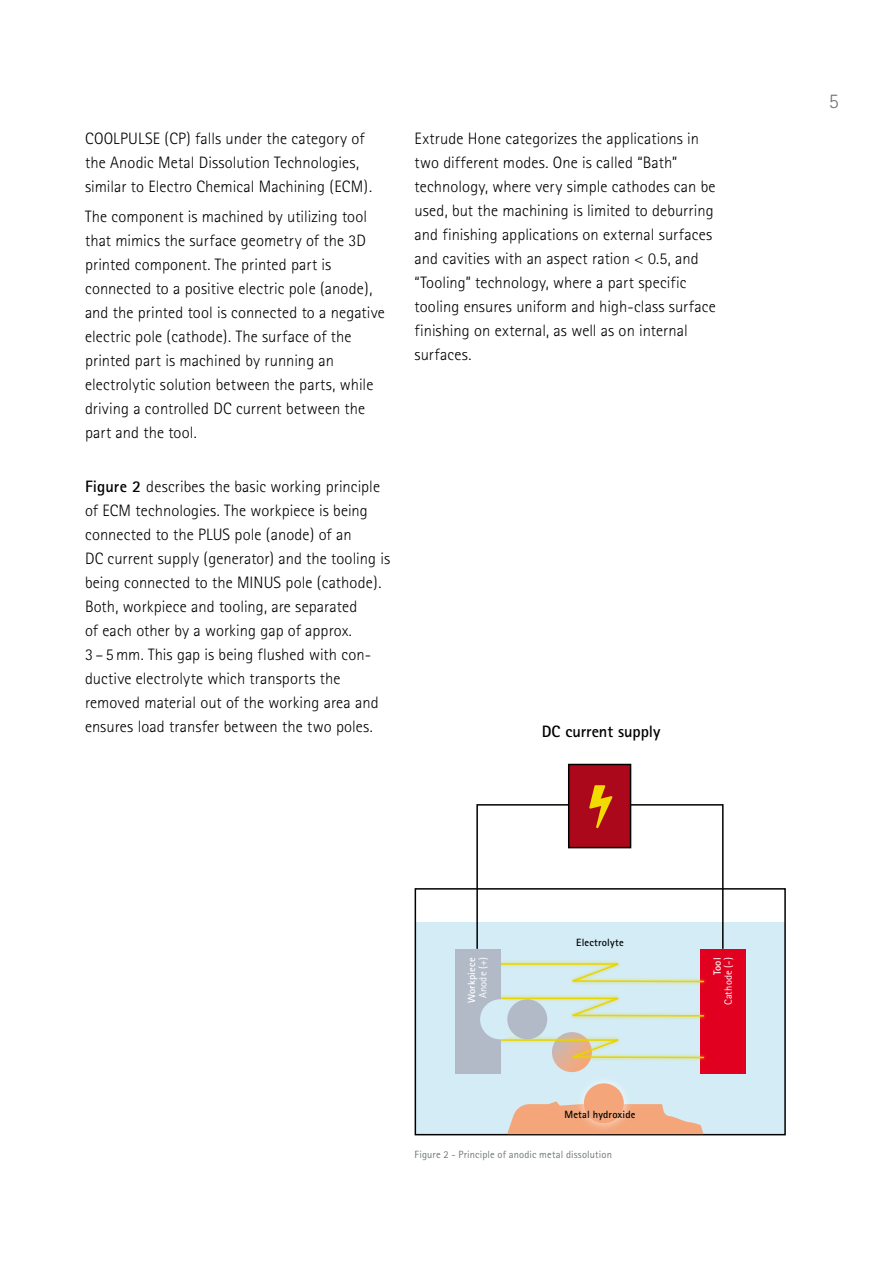
<style>
.page{position:relative;width:893px;height:1263px;background:#fff}
.page>*{position:absolute;margin:0;border:0;box-sizing:border-box;transform-origin:0 0}
.t1{font:300 21px "Rotis Sans Serif";color:#717879}
.t2{font:300 16.5px/24px "Rotis Sans Serif";letter-spacing:.005em;color:#000}
.t3{font:700 16.5px "Rotis Sans Serif Pro";letter-spacing:-.005em;color:#000}
.t4{font:10.5px "Rotis Sans Serif Pro";letter-spacing:.01em;color:#717879}
.t5{font:700 10.5px "Rotis Sans Serif Pro";letter-spacing:.015em;color:#000}
.t6{font:10.5px "Rotis Sans Serif Pro";letter-spacing:.015em;color:#fff}
.t7{font:700 10.5px "Rotis Sans Serif Pro";letter-spacing:.015em;color:#fff}
.s1{font-weight:700}
</style>
<div class="page">
<div style="left:416px;top:922px;width:369px;height:213px;background:#d3ecf6"></div>
<div style="left:415px;top:888px;width:371px;height:247px;border:2px solid #000"></div>
<svg style="left:507px;top:1101px;width:196px;height:33px"></svg>
<div style="left:575px;top:1074px;width:58px;height:59px;background:#fff;opacity:.75"></div>
<div style="left:584px;top:1083px;width:40px;height:40px;background:#f4a67a;border-radius:50%"></div>
<div style="left:700px;top:949px;width:45px;height:124px;background:#e20020"></div>
<div style="left:476px;top:804px;width:248px;height:145px;border:2px solid #000"></div>
<div style="left:569px;top:764px;width:62px;height:84px;background:#ab091b"></div>
<div style="left:568px;top:764px;width:63px;height:84px;border:2px solid #000"></div>
<svg style="left:552px;top:1032px;width:40px;height:40px"></svg>
<div style="left:496px;top:960px;width:211px;height:25px;background:#e8d400;opacity:.75"></div>
<svg style="left:500px;top:962px;width:205px;height:21px"></svg>
<div style="left:496px;top:994px;width:211px;height:26px;background:#e8d400;opacity:.75"></div>
<svg style="left:500px;top:997px;width:205px;height:20px"></svg>
<div style="left:496px;top:1036px;width:211px;height:25px;background:#e8d400;opacity:.75"></div>
<svg style="left:500px;top:1038px;width:205px;height:21px"></svg>
<div style="left:455px;top:949px;width:45px;height:124px;background:#b1bac6"></div>
<div style="left:480px;top:999px;width:40px;height:40px;background:#d3ecf6;border-radius:50%"></div>
<div style="left:507px;top:999px;width:40px;height:40px;background:#b1bac6;border-radius:50%"></div>
<svg style="left:589px;top:785px;width:23px;height:43px"></svg>
<p class="t2" style="left:85px;top:126px;width:288px">COOLPULSE (CP) falls under the category of the Anodic Metal Dissolution Technologies, similar to Electro Chemical Machining (ECM).</p>
<p class="t2" style="left:85px;top:204px;width:301px">The component is machined by utilizing tool that mimics the surface geometry of the 3D printed component. The printed part is connected to a positive electric pole (anode), and the printed tool is connected to a negative electric pole (cathode). The surface of the printed part is machined by running an electrolytic solution between the parts, while driving a controlled DC current between the part and the tool.</p>
<p class="t2" style="left:85px;top:475px;width:307px"><span class="s1">Figure 2</span> describes the basic working principle of ECM technologies. The workpiece is being connected to the PLUS pole (anode) of an<br>DC current supply (generator) and the tooling is being connected to the MINUS pole (cathode).<br>Both, workpiece and tooling, are separated<br>of each other by a working gap of approx.<br>3 – 5mm. This gap is being flushed with con&shy;ductive electrolyte which transports the removed material out of the working area and ensures load transfer between the two poles.</p>
<p class="t2" style="left:415px;top:127px;width:303px">Extrude Hone categorizes the applications in two different modes. One is called “Bath” technology, where very simple cathodes can be used, but the machining is limited to deburring and finishing applications on external surfaces and cavities with an aspect ration &lt; 0.5, and “Tooling” technology, where a part specific tooling ensures uniform and high-class surface finishing on external, as well as on internal surfaces.</p>
<p class="t3" style="left:542px;top:721px;width:120px">DC current supply</p>
<p class="t5" style="left:576px;top:935px;width:49px">Electrolyte</p>
<p class="t7" style="left:465px;top:1003px;width:47px;rotate:-90deg">Workpiece</p>
<p class="t6" style="left:722px;top:1005px;width:49px;rotate:-90deg">Cathode (-)</p>
<p class="t6" style="left:477px;top:998px;width:42px;rotate:-90deg">Anode (+)</p>
<p class="t7" style="left:710px;top:975px;width:19px;rotate:-90deg">Tool</p>
<p class="t5" style="left:564px;top:1108px;width:73px">Metal hydroxide</p>
<p class="t4" style="left:415px;top:1149px;width:199px">Figure 2 - Principle of anodic metal dissolution</p>
<p class="t1" style="left:829px;top:89px;width:12px">5</p>
</div>
